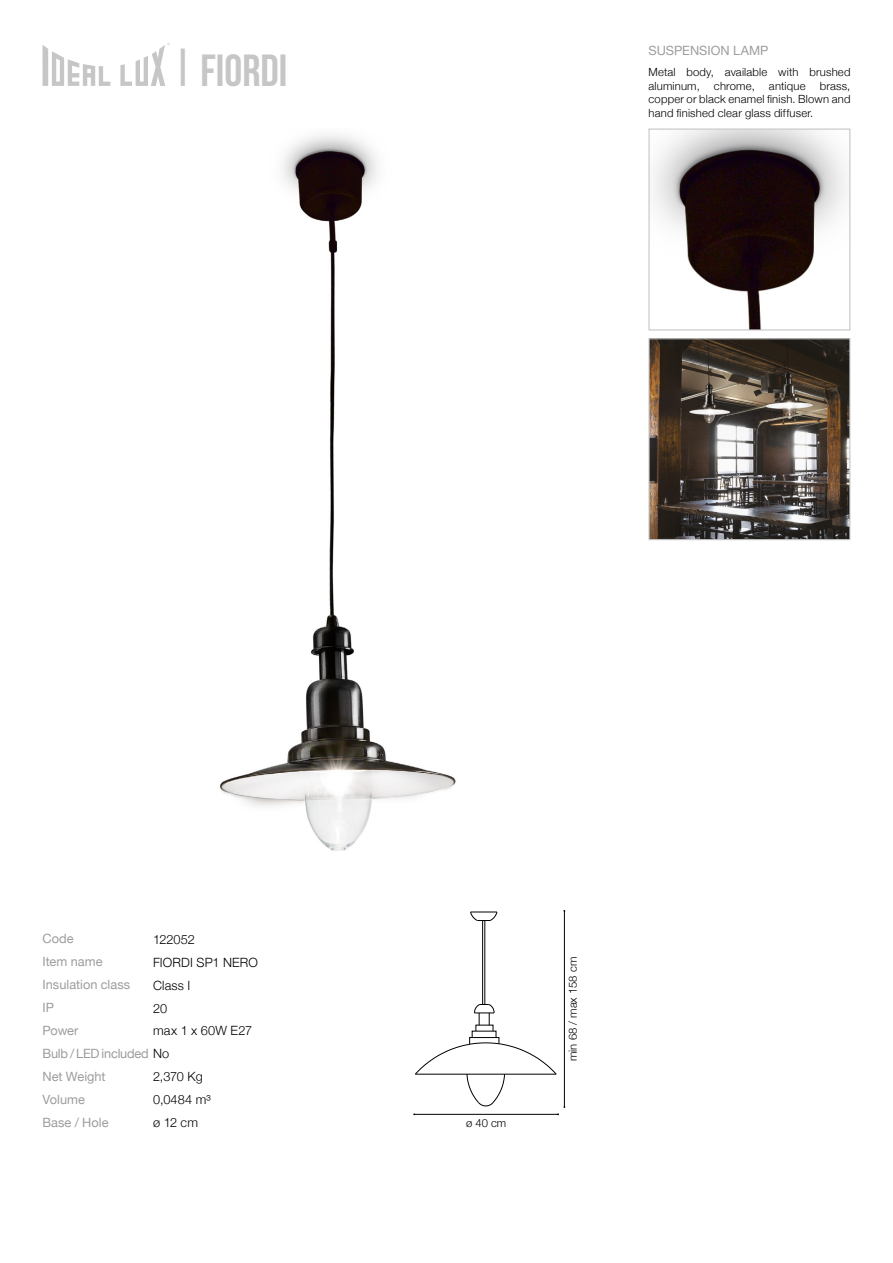
<style>
.page{position:relative;width:893px;height:1263px;background:#fff}
.page>*{position:absolute;margin:0;border:0;box-sizing:border-box;transform-origin:0 0}
.t1{font:45px "Bebas Neue";color:#c6c6c6}
.t2{font:12.75px/23px "Helvetica Neue";color:#9d9d9c}
.t3{font:300 12.75px/23px "Helvetica Neue";letter-spacing:.01em;color:#000}
.t4{font:12.75px/22.8px "Helvetica Neue";letter-spacing:-.02em;color:#9d9d9c}
.t5{font:300 11.25px/13.5px "Helvetica Neue";letter-spacing:.02em;color:#000}
.t6{font:300 11.25px "Helvetica Neue";color:#000}
.s1{font-weight:300;color:#000}
</style>
<div class="page">
<svg style="left:43px;top:43px;width:127px;height:43px"></svg>
<img style="left:650px;top:340px;width:198px;height:198px">
<div style="left:648px;top:338px;width:202px;height:202px;border:1px solid #c6c6c6"></div>
<img style="left:219px;top:134px;width:237px;height:717px">
<img style="left:653px;top:131px;width:193px;height:197px">
<div style="left:648px;top:129px;width:202px;height:201px;border:1px solid #c6c6c6"></div>
<hr style="left:564px;top:911px;width:1px;height:196px;background:#000">
<svg style="left:413px;top:1042px;width:152px;height:73px"></svg>
<div style="left:469px;top:1037px;width:30px;height:7px;border:1px solid #000"></div>
<div style="left:472px;top:1031px;width:24px;height:7px;border:1px solid #000"></div>
<svg style="left:474px;top:1004px;width:20px;height:21px"></svg>
<div style="left:482px;top:920px;width:3px;height:85px;border:1px solid #000"></div>
<svg style="left:470px;top:911px;width:27px;height:10px"></svg>
<h1 class="t1" style="left:171px;top:43px;width:24px">|</h1>
<h1 class="t1" style="left:200px;top:46px;width:88px">FIORDI</h1>
<p class="t2" style="left:648px;top:38px;width:121px">SUSPENSION LAMP</p>
<p class="t5" style="left:648px;top:65px;width:203px">Metal body, available with brushed aluminum,</p>
<p class="t5" style="left:648px;top:78px;width:203px;text-align:justify;text-indent:171px">brass, copper or black enamel finish. Blown and hand finished clear glass diffuser.</p>
<p class="t5" style="left:714px;top:78px;width:42px">chrome,</p>
<p class="t5" style="left:769px;top:78px;width:38px">antique</p>
<p class="t2" style="left:43px;top:926px;width:89px">Code<br>Item name<br>Insulation class</p>
<p class="t2" style="left:43px;top:995px;width:13px">IP</p>
<p class="t3" style="left:153px;top:927px;width:43px">122052</p>
<p class="t3" style="left:153px;top:950px;width:106px">FIORDI SP1 NERO<br>Class I</p>
<p class="t3" style="left:153px;top:996px;width:16px">20</p>
<p class="t4" style="left:42px;top:1018px;width:128px">Power<br>Bulb / LED included <span class="s1">No</span></p>
<p class="t3" style="left:153px;top:1018px;width:101px">max 1 x 60W E27</p>
<p class="t2" style="left:42px;top:1064px;width:65px">Net Weight</p>
<p class="t2" style="left:42px;top:1087px;width:68px">Volume<br>Base / Hole</p>
<p class="t3" style="left:153px;top:1064px;width:51px">2,370 Kg</p>
<p class="t3" style="left:153px;top:1087px;width:59px">0,0484 m³ ø 12 cm</p>
<p class="t5" style="left:466px;top:1115px;width:42px">ø 40 cm</p>
<p class="t6" style="left:564px;top:1061px;width:105px;rotate:-90deg">min 68 / max 158 cm</p>
</div>
